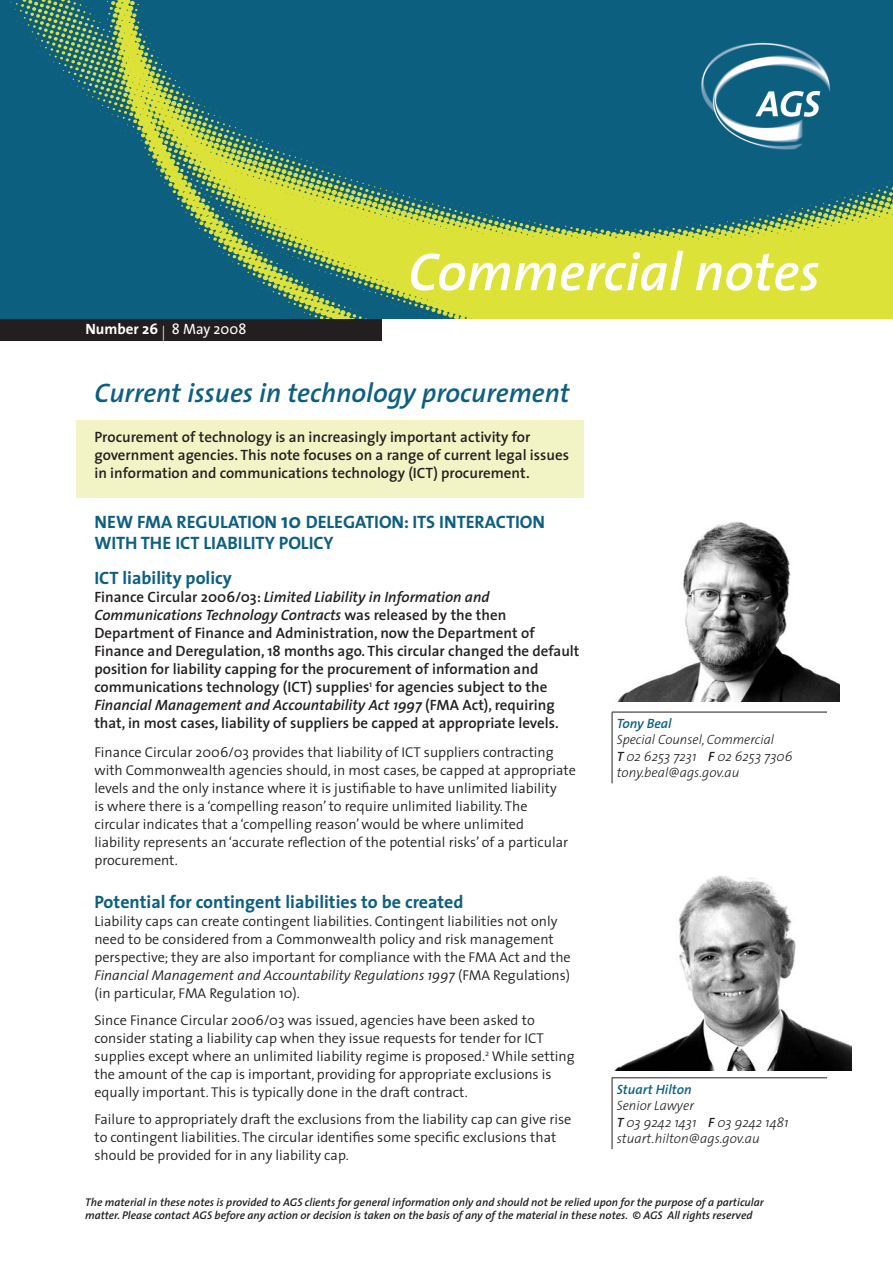
<style>
.page{position:relative;width:893px;height:1263px;background:#fff}
.page>*{position:absolute;margin:0;border:0;box-sizing:border-box;transform-origin:0 0}
.t1{font:italic 600 54px "The Sans";color:#fff}
.First_para_-_bold{font:italic 600 27px "The Sans";color:#0d5f80}
.Main_head{font:700 18px/21.8px "The Sans";color:#0d5f80}
.Head_2{font:700 18px "The Sans";color:#0d5f80}
.First_para_-_bold-2{font:600 15px/18px "The Sans";color:#231f20}
.No__and_date{font:700 15px "The Sans";color:#fff}
.Plain_paragraph{font:300 14.25px/18px "The Sans";color:#231f20}
.Contact_details{font:italic 300 13.5px/16.5px "The Sans";color:#231f20}
.Contact_details-2{font:italic 600 13.5px "The Sans";color:#0d5f80}
.Disclaimer{font:italic 600 11.25px/13.5px "The Sans";color:#231f20}
.s1{font-weight:300}
.s2{font-weight:400}
.s3{font-size:21px}
.s4{font-style:italic}
.s5{font-family:"The Sans Semi Bold Caps";font-weight:400}
.s6{font-weight:600;color:#0d5f80}
</style>
<div class="page">
<div style="left:0;top:319px;width:381px;height:21px;background:#231f20"></div>
<div style="left:76px;top:420px;width:507px;height:77px;background:#f2f4c6"></div>
<hr style="left:612px;top:712px;width:215px;height:1px;background:#231f20">
<hr style="left:612px;top:712px;width:1px;height:71px;background:#231f20">
<img style="left:614px;top:875px;width:237px;height:196px">
<hr style="left:612px;top:1077px;width:215px;height:1px;background:#231f20">
<hr style="left:612px;top:1078px;width:1px;height:71px;background:#231f20">
<img style="left:617px;top:522px;width:222px;height:180px">
<img style="left:0;top:0;width:893px;height:319px">
<p class="No__and_date" style="left:86px;top:316px;width:162px">Number 26 <span class="s1">|</span> <span class="s2">8 May 2008</span></p>
<p class="t1" style="left:408px;top:227px;width:413px">Commercial notes</p>
<p class="First_para_-_bold" style="left:94px;top:371px;width:477px">Current issues in technology procurement</p>
<p class="First_para_-_bold-2" style="left:94px;top:427px;width:476px">Procurement of technology is an increasingly important activity for government agencies. This note focuses on a range of current legal issues in information and communications technology (ICT) procurement.</p>
<p class="Main_head" style="left:94px;top:510px;width:452px">NEW FMA REGULATION <span class="s3">10</span> DELEGATION: ITS INTERACTION<br>WITH THE ICT LIABILITY POLICY</p>
<p class="Head_2" style="left:94px;top:563px;width:139px">ICT liability policy</p>
<p class="First_para_-_bold-2" style="left:94px;top:588px;width:487px">Finance Circular 2006/03: <span class="s4">Limited Liability in Information and Communications Technology Contracts</span> was released by the then Department of Finance and Administration, now the Department of Finance and Deregulation, 18 months ago. This circular changed the default position for liability capping for the procurement of information and communications technology (ICT) supplies<sup>1</sup> for agencies subject to the <span class="s4">Financial Management and Accountability Act 1997</span> (FMA Act), requiring that, in most cases, liability of suppliers be capped at appropriate levels.</p>
<p class="Plain_paragraph" style="left:94px;top:743px;width:483px">Finance Circular 2006/03 provides that liability of ICT suppliers contracting with Commonwealth agencies should, in most cases, be capped at appropriate levels and the only instance where it is justifiable to have unlimited liability<br>is where there is a ‘compelling reason’ to require unlimited liability. The circular indicates that a ‘compelling reason’ would be where unlimited<br>liability represents an ‘accurate reflection of the potential risks’ of a particular procurement.</p>
<p class="Head_2" style="left:94px;top:887px;width:371px">Potential for contingent liabilities to be created</p>
<p class="Plain_paragraph" style="left:94px;top:912px;width:478px">Liability caps can create contingent liabilities. Contingent liabilities not only need to be considered from a Commonwealth policy and risk management perspective; they are also important for compliance with the FMA Act and the <span class="s4">Financial Management and Accountability Regulations 1997</span> (FMA Regulations) (in particular, FMA Regulation 10).</p>
<p class="Plain_paragraph" style="left:94px;top:1011px;width:482px">Since Finance Circular 2006/03 was issued, agencies have been asked to consider stating a liability cap when they issue requests for tender for ICT supplies except where an unlimited liability regime is proposed.<sup>2</sup> While setting the amount of the cap is important, providing for appropriate exclusions is equally important. This is typically done in the draft contract.</p>
<p class="Plain_paragraph" style="left:94px;top:1109px;width:478px">Failure to appropriately draft the exclusions from the liability cap can give rise to contingent liabilities. The circular identifies some specific exclusions that should be provided for in any liability cap.</p>
<p class="Contact_details-2" style="left:617px;top:712px;width:56px">Tony Beal</p>
<p class="Contact_details" style="left:617px;top:731px;width:177px">Special Counsel, Commercial<br><span class="s5">T</span> 02 6253 7231 <span class="s5">F</span> 02 6253 7306 tony.beal@ags.gov.au</p>
<p class="Contact_details" style="left:617px;top:1080px;width:173px"><span class="s6">Stuart Hilton<br></span>Senior Lawyer<br><span class="s5">T</span> 03 9242 1431 <span class="s5">F</span> 03 9242 1481 stuart.hilton@ags.gov.au</p>
<p class="Disclaimer" style="left:85px;top:1195px;width:680px">The material in these notes is provided to AGS clients for general information only and should not be relied upon for the purpose of a particular matter. Please contact AGS before any action or decision is taken on the basis of any of the material in these notes. © AGS All rights reserved</p>
</div>
